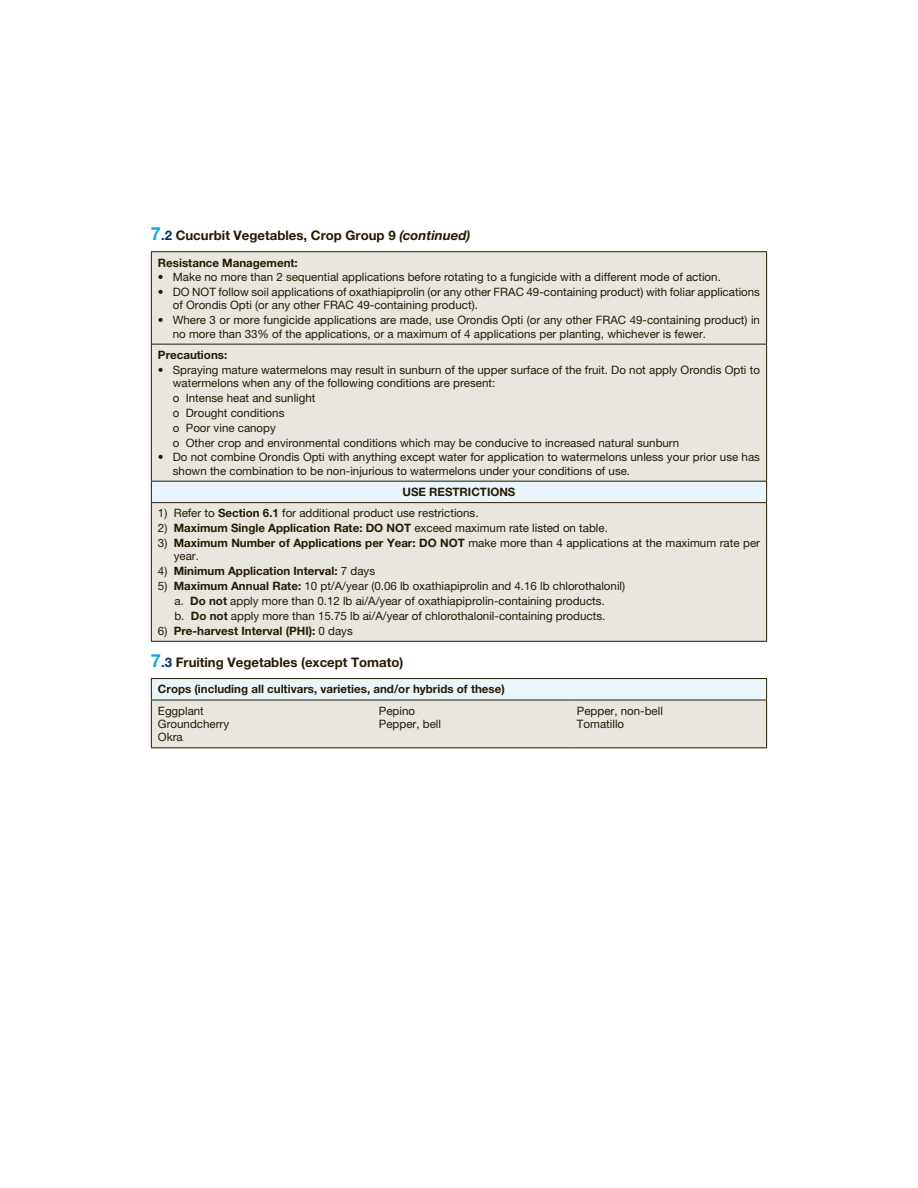
<style>
.page{position:relative;width:918px;height:1188px;background:#fff}
.page>*{position:absolute;margin:0;border:0;box-sizing:border-box;transform-origin:0 0}
.t1{font:700 13.2px "Helvetica Neue LT Pro";color:#251a05}
.t2{font:11.55px/13.2px "Helvetica Neue LT Pro";color:#251a05}
.t3{font:700 11.55px "Helvetica Neue LT Pro";color:#251a05}
.s1{font-size:18.15px;color:#14a9e0}
.s2{color:#002e64}
.s3{font-style:italic}
.s4{font-weight:700}
.s5{font-weight:400}
</style>
<div class="page">
<div style="left:152px;top:252px;width:614px;height:389px;background:#e8e6df"></div>
<div style="left:151px;top:481px;width:616px;height:22px;background:#eaf5fb"></div>
<hr style="left:151px;top:251px;width:162px;height:1px;background:#251a05">
<hr style="left:151px;top:252px;width:1px;height:92px;background:#251a05">
<hr style="left:313px;top:251px;width:454px;height:1px;background:#251a05">
<hr style="left:766px;top:252px;width:1px;height:92px;background:#251a05">
<hr style="left:151px;top:344px;width:162px;height:1px;background:#251a05">
<hr style="left:151px;top:345px;width:1px;height:136px;background:#251a05">
<hr style="left:313px;top:344px;width:454px;height:1px;background:#251a05">
<hr style="left:766px;top:345px;width:1px;height:136px;background:#251a05">
<hr style="left:151px;top:481px;width:162px;height:1px;background:#251a05">
<svg style="left:151px;top:482px;width:1px;height:20px"></svg>
<hr style="left:313px;top:481px;width:454px;height:1px;background:#251a05">
<svg style="left:766px;top:482px;width:1px;height:20px"></svg>
<hr style="left:151px;top:502px;width:162px;height:1px;background:#251a05">
<hr style="left:151px;top:503px;width:1px;height:138px;background:#251a05">
<hr style="left:313px;top:502px;width:454px;height:1px;background:#251a05">
<hr style="left:766px;top:503px;width:1px;height:138px;background:#251a05">
<hr style="left:151px;top:641px;width:616px;height:1px;background:#251a05">
<hr style="left:151px;top:678px;width:162px;height:1px;background:#251a05">
<hr style="left:313px;top:678px;width:454px;height:1px;background:#251a05">
<svg style="left:151px;top:679px;width:616px;height:68px;background:#e6e8e5"></svg>
<hr style="left:151px;top:700px;width:162px;height:1px;background:#251a05">
<hr style="left:151px;top:700px;width:1px;height:47px;background:#251a05">
<hr style="left:151px;top:747px;width:162px;height:1px;background:#251a05">
<hr style="left:313px;top:700px;width:257px;height:1px;background:#251a05">
<hr style="left:313px;top:747px;width:257px;height:1px;background:#251a05">
<hr style="left:570px;top:700px;width:197px;height:1px;background:#251a05">
<hr style="left:766px;top:700px;width:1px;height:47px;background:#251a05">
<hr style="left:570px;top:747px;width:197px;height:1px;background:#251a05">
<p class="t1" style="left:151px;top:230px;width:321px"><span class="s1">7</span><span class="s2">.2</span> Cucurbit Vegetables, Crop Group 9 <span class="s3">(continued)</span></p>
<p class="t3" style="left:158px;top:258px;width:141px">Resistance Management:</p>
<p class="t2" style="left:158px;top:272px;width:564px">• Make no more than 2 sequential applications before rotating to a fungicide with a different mode of action.</p>
<p class="t2" style="left:173px;top:287px;width:589px;text-indent:-15px">• DO NOT follow soil applications of oxathiapiprolin (or any other FRAC 49-containing product) with foliar applications of Orondis Opti (or any other FRAC 49-containing product).</p>
<p class="t2" style="left:173px;top:315px;width:589px;text-indent:-15px">• Where 3 or more fungicide applications are made, use Orondis Opti (or any other FRAC 49-containing product) in no more than 33% of the applications, or a maximum of 4 applications per planting, whichever is fewer.</p>
<p class="t3" style="left:158px;top:350px;width:71px">Precautions:</p>
<p class="t2" style="left:173px;top:364px;width:589px;text-indent:-15px">• Spraying mature watermelons may result in sunburn of the upper surface of the fruit. Do not apply Orondis Opti to watermelons when any of the following conditions are present:</p>
<p class="t2" style="left:173px;top:391px;width:508px;line-height:14.9px">o Intense heat and sunlight<br>o Drought conditions<br>o Poor vine canopy<br>o Other crop and environmental conditions which may be conducive to increased natural sunburn</p>
<p class="t2" style="left:173px;top:452px;width:589px;text-indent:-15px">• Do not combine Orondis Opti with anything except water for application to watermelons unless your prior use has shown the combination to be non-injurious to watermelons under your conditions of use.</p>
<p class="t3" style="left:403px;top:487px;width:114px">USE RESTRICTIONS</p>
<p class="t2" style="left:158px;top:508px;width:322px">1) Refer to <span class="s4">Section 6.1</span> for additional product use restrictions.</p>
<p class="t3" style="left:158px;top:524px;width:451px"><span class="s5">2)</span> Maximum Single Application Rate: DO NOT <span class="s5">exceed maximum rate listed on table.</span></p>
<p class="t2" style="left:174px;top:538px;width:588px;text-indent:-16px">3) <span class="s4">Maximum Number of Applications per Year: DO NOT</span> make more than 4 applications at the maximum rate per year.</p>
<p class="t3" style="left:158px;top:567px;width:219px"><span class="s5">4)</span> Minimum Application Interval: <span class="s5">7 days</span></p>
<p class="t2" style="left:158px;top:580px;width:469px;line-height:14.9px;text-align:center">5) <span class="s4">Maximum Annual Rate:</span> 10 pt/A/year (0.06 lb oxathiapiprolin and 4.16 lb chlorothalonil) a. <span class="s4">Do not</span> apply more than 0.12 lb ai/A/year of oxathiapiprolin-containing products.<br>b. <span class="s4">Do not</span> apply more than 15.75 lb ai/A/year of chlorothalonil-containing products.</p>
<p class="t3" style="left:158px;top:626px;width:196px"><span class="s5">6)</span> Pre-harvest Interval (PHI): <span class="s5">0 days</span></p>
<p class="t1" style="left:151px;top:657px;width:254px"><span class="s1">7</span><span class="s2">.3</span> Fruiting Vegetables (except Tomato)</p>
<p class="t3" style="left:158px;top:685px;width:348px">Crops (including all cultivars, varieties, and/or hybrids of these)</p>
<p class="t2" style="left:158px;top:705px;width:73px">Eggplant<br>Groundcherry<br>Okra</p>
<p class="t2" style="left:379px;top:705px;width:64px">Pepino<br>Pepper, bell</p>
<p class="t2" style="left:577px;top:705px;width:88px">Pepper, non-bell<br>Tomatillo</p>
</div>
